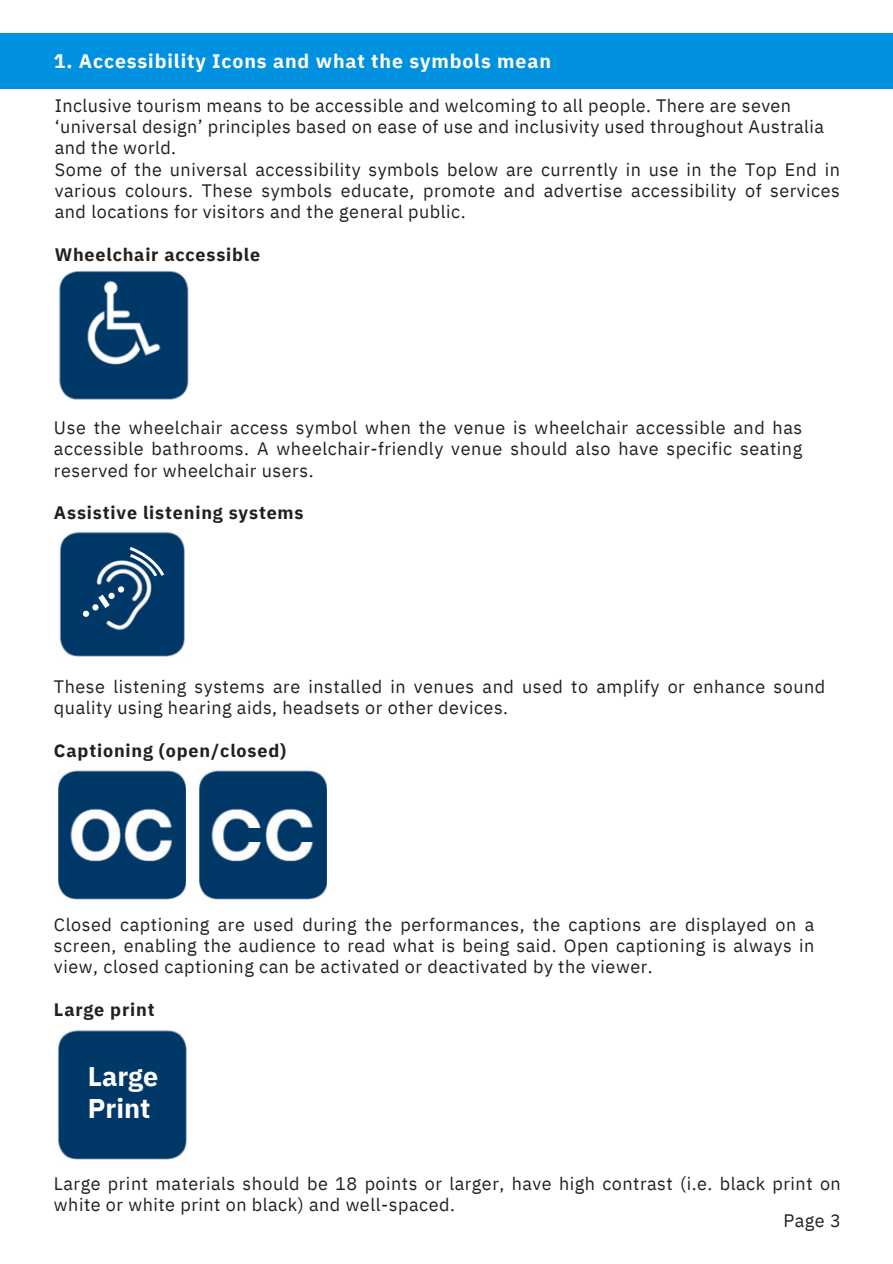
<style>
.page{position:relative;width:893px;height:1264px;background:#fff}
.page>*{position:absolute;margin:0;border:0;box-sizing:border-box;transform-origin:0 0}
.t1{font:700 27px/31.5px "IBM Plex Sans";color:#fff}
.t2{font:700 19.5px "IBM Plex Sans";letter-spacing:.045em;color:#fff}
.t3{font:18px/21.3px "IBM Plex Sans";letter-spacing:.03em;color:#231f20;text-align:justify}
.t4{font:700 18px "IBM Plex Sans";letter-spacing:.045em;color:#231f20}
</style>
<div class="page">
<div style="left:0;top:33px;width:892px;height:55px;background:#0091e0"></div>
<img style="left:59px;top:270px;width:130px;height:129px">
<div style="left:74px;top:367px;width:97px;height:24px;background:#003968"></div>
<img style="left:59px;top:770px;width:127px;height:129px">
<img style="left:199px;top:770px;width:127px;height:129px">
<div style="left:244px;top:827px;width:19px;height:14px;background:#003968"></div>
<div style="left:298px;top:827px;width:19px;height:14px;background:#003968"></div>
<img style="left:58px;top:1030px;width:129px;height:130px">
<div style="left:71px;top:1044px;width:99px;height:102px;background:#003968"></div>
<img style="left:59px;top:531px;width:126px;height:126px">
<svg style="left:73px;top:586px;width:52px;height:53px;background:#184b75"></svg>
<svg style="left:130px;top:542px;width:48px;height:36px;background:#346085"></svg>
<p class="t2" style="left:54px;top:48px;width:498px">1. Accessibility Icons and what the symbols mean</p>
<p class="t3" style="left:55px;top:94px;width:770px;text-align:left">Inclusive tourism means to be accessible and welcoming to all people. There are seven ‘universal design’ principles based on ease of use and inclusivity used throughout Australia and the world.</p>
<p class="t3" style="left:55px;top:158px;width:786px">Some of the universal accessibility symbols below are currently in use in the Top End in various colours. These symbols educate, promote and advertise accessibility of services and locations for visitors and the general public.</p>
<p class="t4" style="left:55px;top:243px;width:207px">Wheelchair accessible</p>
<p class="t3" style="left:54px;top:416px;width:749px">Use the wheelchair access symbol when the venue is wheelchair accessible and has accessible bathrooms. A wheelchair-friendly venue should also have specific seating reserved for wheelchair users.</p>
<p class="t4" style="left:54px;top:501px;width:251px">Assistive listening systems</p>
<p class="t3" style="left:54px;top:675px;width:772px">These listening systems are installed in venues and used to amplify or enhance sound quality using hearing aids, headsets or other devices.</p>
<p class="t4" style="left:54px;top:738px;width:234px">Captioning (open/closed)</p>
<p class="t3" style="left:54px;top:913px;width:761px">Closed captioning are used during the performances, the captions are displayed on a screen, enabling the audience to read what is being said. Open captioning is always in view, closed captioning can be activated or deactivated by the viewer.</p>
<p class="t4" style="left:54px;top:997px;width:102px">Large print</p>
<p class="t1" style="left:88px;top:1060px;width:72px">Large<br>Print</p>
<p class="t3" style="left:54px;top:1172px;width:788px">Large print materials should be 18 points or larger, have high contrast (i.e. black print on white or white print on black) and well-spaced.</p>
<p class="t3" style="left:783px;top:1209px;width:59px">Page 3</p>
</div>
